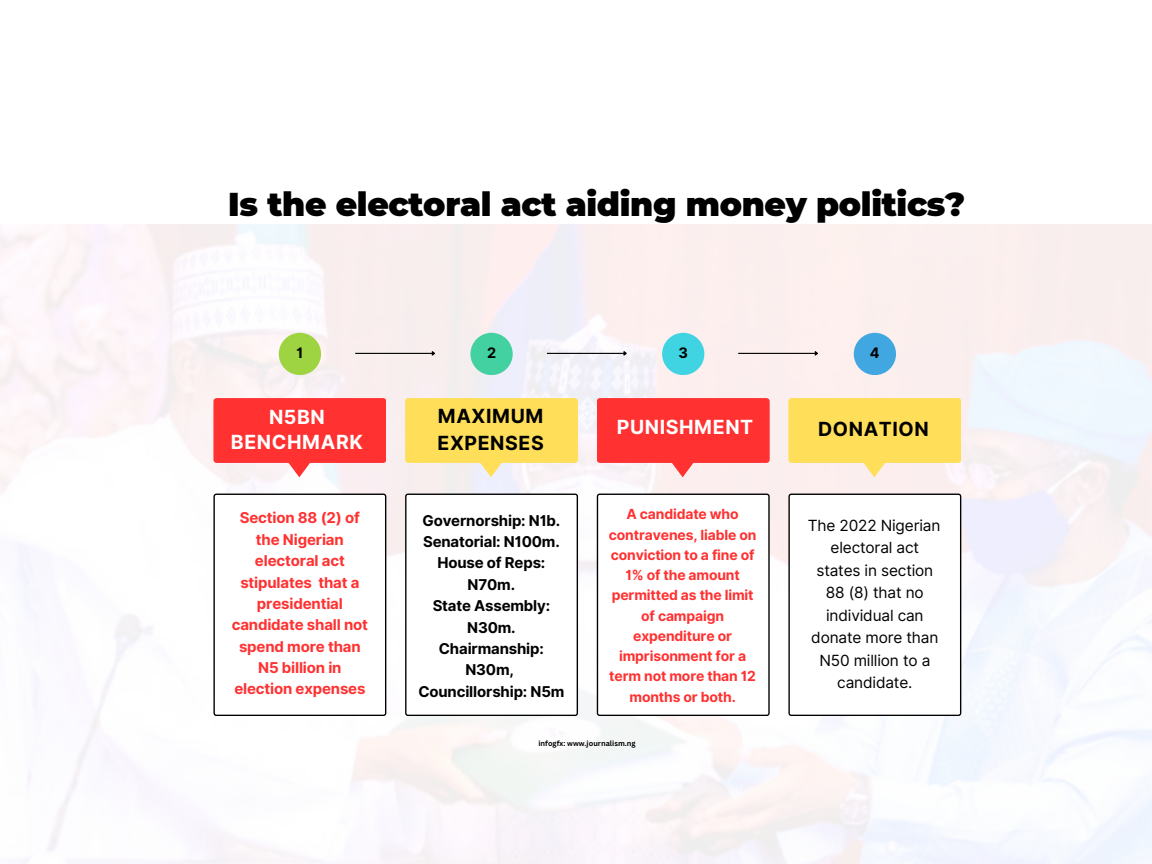
<style>
.page{position:relative;width:1152px;height:864px;background:#fff}
.page>*{position:absolute;margin:0;border:0;box-sizing:border-box;transform-origin:0 0}
.t1{font:900 33px "Montserrat";letter-spacing:-.01em;color:#000}
.t2{font:700 19.5px/24.8px "Inter";letter-spacing:.03em;color:#fff;text-align:center}
.t3{font:700 19.5px/27px "Inter";letter-spacing:.03em;color:#000}
.t4{font:15.45px/22.5px "Inter";letter-spacing:-.01em;color:#000;text-align:center}
.t5{font:700 15px/21.3px "Inter";letter-spacing:-.01em;color:#ff3131;text-align:center}
.t6{font:700 15px/21.3px "Inter";letter-spacing:-.01em;color:#000;text-align:center}
.t7{font:700 14.4px "Inter";color:#000}
.t8{font:700 13.95px/20.2px "Inter";letter-spacing:-.01em;color:#ff3131;text-align:center}
.t9{font:700 7.35px "Canva Sans";color:#000}
</style>
<div class="page">
<img style="left:0;top:225px;width:1152px;height:639px">
<svg style="left:213px;top:494px;width:173px;height:222px"></svg>
<svg style="left:405px;top:494px;width:173px;height:222px"></svg>
<div style="left:213px;top:398px;width:173px;height:65px;background:#ff3131;border-radius:3px"></div>
<div style="left:405px;top:398px;width:173px;height:65px;background:#ffde59;border-radius:3px"></div>
<svg style="left:288px;top:463px;width:23px;height:14px"></svg>
<svg style="left:479px;top:463px;width:24px;height:14px"></svg>
<svg style="left:597px;top:494px;width:173px;height:222px"></svg>
<div style="left:597px;top:398px;width:173px;height:65px;background:#ff3131;border-radius:3px"></div>
<svg style="left:671px;top:463px;width:23px;height:14px"></svg>
<svg style="left:788px;top:494px;width:173px;height:222px"></svg>
<div style="left:788px;top:398px;width:173px;height:65px;background:#ffde59;border-radius:3px"></div>
<svg style="left:863px;top:463px;width:23px;height:14px"></svg>
<div style="left:279px;top:333px;width:42px;height:42px;background:#9ed442;border-radius:50%"></div>
<div style="left:470px;top:333px;width:43px;height:42px;background:#43d1a1;border-radius:50%"></div>
<div style="left:662px;top:333px;width:42px;height:42px;background:#40d4e2;border-radius:50%"></div>
<div style="left:854px;top:333px;width:42px;height:42px;background:#40a7e1;border-radius:50%"></div>
<hr style="left:355px;top:353px;width:77px;height:1px;background:#000">
<svg style="left:431px;top:350px;width:5px;height:7px"></svg>
<hr style="left:547px;top:353px;width:77px;height:1px;background:#000">
<svg style="left:622px;top:350px;width:6px;height:7px"></svg>
<hr style="left:738px;top:353px;width:77px;height:1px;background:#000">
<svg style="left:814px;top:350px;width:5px;height:7px"></svg>
<h1 class="t1" style="left:228px;top:184px;width:738px">Is the electoral act aiding money politics?</h1>
<p class="t7" style="left:296px;top:344px;width:8px">1</p>
<p class="t7" style="left:487px;top:344px;width:11px">2</p>
<p class="t7" style="left:678px;top:344px;width:11px">3</p>
<p class="t7" style="left:870px;top:344px;width:11px">4</p>
<h2 class="t2" style="left:231px;top:404px;width:133px">N5BN<br>BENCHMARK</h2>
<h2 class="t3" style="left:438px;top:403px;width:108px">MAXIMUM<br>EXPENSES</h2>
<p class="t5" style="left:232px;top:507px;width:138px">Section 88 (2) of the Nigerian electoral act stipulates that a presidential candidate shall not spend more than<br>N5 billion in election expenses</p>
<p class="t6" style="left:418px;top:510px;width:148px">Governorship: N1b.<br>Senatorial: N100m.<br>House of Reps:<br>N70m.<br>State Assembly:<br>N30m.<br>Chairmanship:<br>N30m,<br>Councillorship: N5m</p>
<h2 class="t2" style="left:617px;top:415px;width:138px">PUNISHMENT</h2>
<h2 class="t3" style="left:818px;top:416px;width:112px">DONATION</h2>
<p class="t8" style="left:609px;top:504px;width:149px">A candidate who contravenes, liable on conviction to a fine of<br>1% of the amount permitted as the limit of campaign expenditure or imprisonment for a term not more than 12 months or both.</p>
<p class="t4" style="left:808px;top:514px;width:134px">The 2022 Nigerian electoral act states in section<br>88 (8) that no individual can donate more than<br>N50 million to a candidate.</p>
<p class="t9" style="left:538px;top:739px;width:99px">infogfx: www.journalism.ng</p>
</div>
